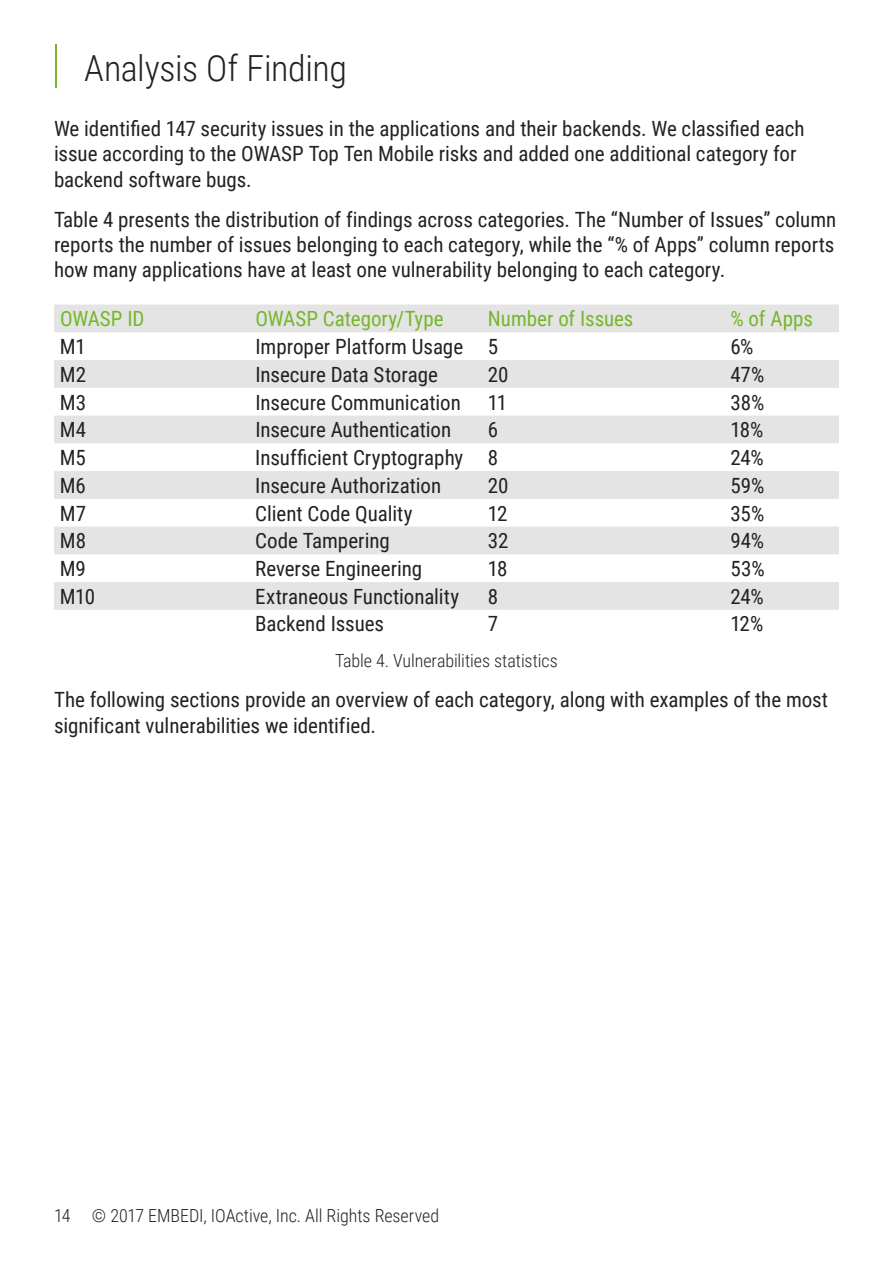
<style>
.page{position:relative;width:893px;height:1263px;background:#fff}
.page>*{position:absolute;margin:0;border:0;box-sizing:border-box;transform-origin:0 0}
.t1{font:300 36px "Roboto Condensed";letter-spacing:-.01em;color:#222}
.t2{font:21px/25.2px "Roboto Condensed";color:#222}
.t3{font:21px "Roboto Condensed";color:#76b72a}
.t4{font:300 18px "Roboto Condensed";letter-spacing:-.005em;color:#222}
</style>
<div class="page">
<hr style="left:56px;top:45px;width:1px;height:43px;background:#7bb42a">
<svg style="left:54px;top:304px;width:785px;height:306px;fill:#e4e4e4"></svg>
<h1 class="t1" style="left:84px;top:43px;width:265px">Analysis Of Finding</h1>
<p class="t2" style="left:54px;top:115px;width:752px">We identified 147 security issues in the applications and their backends. We classified each issue according to the OWASP Top Ten Mobile risks and added one additional category for backend software bugs.</p>
<p class="t2" style="left:54px;top:206px;width:784px;text-align:justify">Table 4 presents the distribution of findings across categories. The “Number of Issues” column reports the number of issues belonging to each category, while the “% of Apps” column reports how many applications have at least one vulnerability belonging to each category.</p>
<p class="t3" style="left:60px;top:304px;width:86px">OWASP ID</p>
<p class="t3" style="left:255px;top:304px;width:190px">OWASP Category/Type</p>
<p class="t3" style="left:488px;top:304px;width:147px">Number of Issues</p>
<p class="t3" style="left:730px;top:304px;width:84px">% of Apps</p>
<p class="t2" style="left:60px;top:333px;width:27px">M1</p>
<p class="t2" style="left:255px;top:333px;width:244px">Improper Platform Usage 5</p>
<p class="t2" style="left:730px;top:333px;width:24px">6%</p>
<p class="t2" style="left:60px;top:361px;width:28px">M2</p>
<p class="t2" style="left:255px;top:361px;width:184px">Insecure Data Storage</p>
<p class="t2" style="left:488px;top:361px;width:22px">20</p>
<p class="t2" style="left:730px;top:361px;width:35px">47%</p>
<p class="t2" style="left:60px;top:389px;width:28px">M3</p>
<p class="t2" style="left:255px;top:389px;width:207px">Insecure Communication</p>
<p class="t2" style="left:488px;top:389px;width:21px">11</p>
<p class="t2" style="left:730px;top:389px;width:35px">38%</p>
<p class="t2" style="left:60px;top:416px;width:28px">M4</p>
<p class="t2" style="left:255px;top:416px;width:197px">Insecure Authentication</p>
<p class="t2" style="left:488px;top:416px;width:12px">6</p>
<p class="t2" style="left:730px;top:416px;width:34px">18%</p>
<p class="t2" style="left:60px;top:444px;width:27px">M5</p>
<p class="t2" style="left:255px;top:444px;width:244px">Insufficient Cryptography 8</p>
<p class="t2" style="left:730px;top:444px;width:35px">24%</p>
<p class="t2" style="left:60px;top:472px;width:28px">M6</p>
<p class="t2" style="left:255px;top:472px;width:187px">Insecure Authorization</p>
<p class="t2" style="left:488px;top:472px;width:22px">20</p>
<p class="t2" style="left:730px;top:472px;width:35px">59%</p>
<p class="t2" style="left:60px;top:500px;width:28px">M7</p>
<p class="t2" style="left:255px;top:500px;width:159px">Client Code Quality</p>
<p class="t2" style="left:488px;top:500px;width:21px">12</p>
<p class="t2" style="left:730px;top:500px;width:35px">35%</p>
<p class="t2" style="left:60px;top:527px;width:28px">M8</p>
<p class="t2" style="left:255px;top:527px;width:136px">Code Tampering</p>
<p class="t2" style="left:488px;top:527px;width:22px">32</p>
<p class="t2" style="left:730px;top:527px;width:35px">94%</p>
<p class="t2" style="left:60px;top:555px;width:28px">M9</p>
<p class="t2" style="left:255px;top:555px;width:169px">Reverse Engineering</p>
<p class="t2" style="left:488px;top:555px;width:21px">18</p>
<p class="t2" style="left:730px;top:555px;width:36px">53%</p>
<p class="t2" style="left:60px;top:583px;width:37px">M10</p>
<p class="t2" style="left:255px;top:583px;width:205px">Extraneous Functionality</p>
<p class="t2" style="left:488px;top:583px;width:12px">8</p>
<p class="t2" style="left:730px;top:583px;width:35px">24%</p>
<p class="t2" style="left:255px;top:611px;width:130px">Backend Issues</p>
<p class="t2" style="left:488px;top:611px;width:12px">7</p>
<p class="t2" style="left:730px;top:611px;width:34px">12%</p>
<p class="t4" style="left:335px;top:648px;width:224px">Table 4. Vulnerabilities statistics</p>
<p class="t2" style="left:54px;top:686px;width:776px">The following sections provide an overview of each category, along with examples of the most significant vulnerabilities we identified.</p>
<p class="t4" style="left:54px;top:1203px;width:387px">14 © 2017 EMBEDI, IOActive, Inc. All Rights Reserved</p>
</div>
